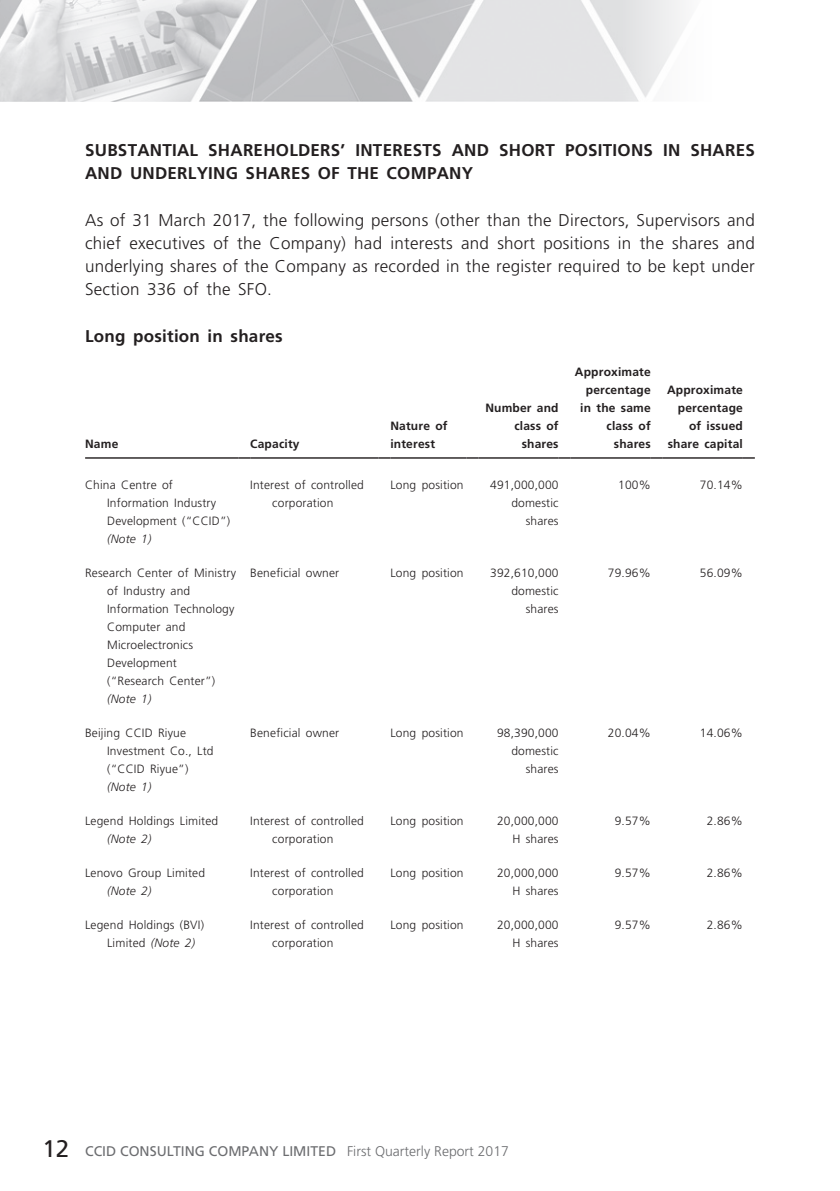
<style>
.page{position:relative;width:840px;height:1191px;background:#fff}
.page>*{position:absolute;margin:0;border:0;box-sizing:border-box;transform-origin:0 0}
._01_Body_Text{font:300 17px/23px "Frutiger LT Std";letter-spacing:.015em;color:#231f20;text-align:justify}
._03_H1{font:700 17px/23px "Frutiger LT Std";letter-spacing:.015em;color:#231f20}
._04___H2{font:700 17px "Frutiger LT Std";letter-spacing:.015em;color:#231f20}
.t1{font:14px "Frutiger LT Std";color:#6c6d70}
._29_Table_Stub__Note{font:300 12px/18px "Frutiger LT Std";letter-spacing:.015em;color:#231f20}
._02_Note_Text{font:300 12px/18px "Frutiger LT Std";letter-spacing:.015em;color:#231f20;text-align:right}
._02_Note_Text-2{font:700 12px/18px "Frutiger LT Std";letter-spacing:.015em;color:#231f20;text-align:right}
._29_Table_Stub__Note-2{font:700 12px/18px "Frutiger LT Std";letter-spacing:.015em;color:#231f20}
.s1{font-style:italic}
.s2{font-size:24px;color:#231f20}
.s3{font-weight:300}
</style>
<div class="page">
<img style="left:0;top:0;width:685px;height:102px">
<hr style="left:85px;top:457px;width:153px;height:2px;background:#231f20">
<svg style="left:238px;top:457px;width:12px;height:2px"></svg>
<hr style="left:250px;top:457px;width:128px;height:2px;background:#231f20">
<svg style="left:378px;top:457px;width:12px;height:2px"></svg>
<hr style="left:390px;top:457px;width:76px;height:2px;background:#231f20">
<svg style="left:466px;top:457px;width:12px;height:2px"></svg>
<hr style="left:478px;top:457px;width:80px;height:2px;background:#231f20">
<svg style="left:558px;top:457px;width:12px;height:2px"></svg>
<hr style="left:570px;top:457px;width:80px;height:2px;background:#231f20">
<svg style="left:650px;top:457px;width:12px;height:2px"></svg>
<hr style="left:662px;top:457px;width:80px;height:2px;background:#231f20">
<svg style="left:742px;top:457px;width:12px;height:2px"></svg>
<p class="_03_H1" style="left:85px;top:139px;width:671px">SUBSTANTIAL SHAREHOLDERS’ INTERESTS AND SHORT POSITIONS IN SHARES<br>AND UNDERLYING SHARES OF THE COMPANY</p>
<p class="_01_Body_Text" style="left:85px;top:209px;width:671px">As of 31 March 2017, the following persons (other than the Directors, Supervisors and chief executives of the Company) had interests and short positions in the shares and underlying shares of the Company as recorded in the register required to be kept under Section 336 of the SFO.</p>
<p class="_04___H2" style="left:85px;top:326px;width:199px">Long position in shares</p>
<p class="_29_Table_Stub__Note-2" style="left:85px;top:435px;width:35px">Name</p>
<p class="_29_Table_Stub__Note-2" style="left:250px;top:435px;width:51px">Capacity</p>
<p class="_29_Table_Stub__Note-2" style="left:390px;top:417px;width:59px">Nature of interest</p>
<p class="_02_Note_Text-2" style="left:485px;top:399px;width:75px">Number and class of shares</p>
<p class="_02_Note_Text-2" style="left:574px;top:363px;width:77px">Approximate percentage in the same class of shares</p>
<p class="_02_Note_Text-2" style="left:666px;top:381px;width:77px">Approximate percentage of issued share capital</p>
<p class="_29_Table_Stub__Note" style="left:107px;top:475px;width:124px;text-indent:-22px">China Centre of<br>Information Industry<br>Development (“CCID”) <span class="s1">(Note 1)</span></p>
<p class="_29_Table_Stub__Note" style="left:272px;top:475px;width:93px;text-indent:-22px">Interest of controlled corporation</p>
<p class="_29_Table_Stub__Note" style="left:390px;top:475px;width:75px">Long position</p>
<p class="_02_Note_Text" style="left:490px;top:475px;width:70px">491,000,000 domestic shares</p>
<p class="_02_Note_Text" style="left:617px;top:475px;width:34px">100%</p>
<p class="_02_Note_Text" style="left:699px;top:475px;width:44px">70.14%</p>
<p class="_29_Table_Stub__Note" style="left:107px;top:563px;width:130px;text-indent:-22px">Research Center of Ministry of Industry and<br>Information Technology<br>Computer and<br>Microelectronics<br>Development (“Research Center”) <span class="s1">(Note 1)</span></p>
<p class="_29_Table_Stub__Note" style="left:250px;top:563px;width:90px">Beneficial owner</p>
<p class="_29_Table_Stub__Note" style="left:390px;top:563px;width:75px">Long position</p>
<p class="_02_Note_Text" style="left:490px;top:563px;width:70px">392,610,000 domestic shares</p>
<p class="_02_Note_Text" style="left:607px;top:563px;width:44px">79.96%</p>
<p class="_02_Note_Text" style="left:699px;top:563px;width:44px">56.09%</p>
<p class="_29_Table_Stub__Note" style="left:107px;top:723px;width:108px;text-indent:-22px">Beijing CCID Riyue<br>Investment Co., Ltd (“CCID Riyue”) <span class="s1">(Note 1)</span></p>
<p class="_29_Table_Stub__Note" style="left:250px;top:723px;width:90px">Beneficial owner</p>
<p class="_29_Table_Stub__Note" style="left:390px;top:723px;width:75px">Long position</p>
<p class="_02_Note_Text" style="left:496px;top:723px;width:63px">98,390,000 domestic shares</p>
<p class="_02_Note_Text" style="left:607px;top:723px;width:44px">20.04%</p>
<p class="_02_Note_Text" style="left:699px;top:723px;width:44px">14.06%</p>
<p class="_29_Table_Stub__Note" style="left:107px;top:811px;width:113px;text-indent:-22px">Legend Holdings Limited <span class="s1">(Note 2)</span></p>
<p class="_29_Table_Stub__Note" style="left:272px;top:811px;width:93px;text-indent:-22px">Interest of controlled corporation</p>
<p class="_29_Table_Stub__Note" style="left:390px;top:811px;width:75px">Long position</p>
<p class="_02_Note_Text" style="left:496px;top:811px;width:63px">20,000,000<br>H shares</p>
<p class="_02_Note_Text" style="left:614px;top:811px;width:38px">9.57%</p>
<p class="_02_Note_Text" style="left:706px;top:811px;width:38px">2.86%</p>
<p class="_29_Table_Stub__Note" style="left:107px;top:863px;width:99px;text-indent:-22px">Lenovo Group Limited <span class="s1">(Note 2)</span></p>
<p class="_29_Table_Stub__Note" style="left:272px;top:863px;width:93px;text-indent:-22px">Interest of controlled corporation</p>
<p class="_29_Table_Stub__Note" style="left:390px;top:863px;width:75px">Long position</p>
<p class="_02_Note_Text" style="left:496px;top:863px;width:63px">20,000,000<br>H shares</p>
<p class="_02_Note_Text" style="left:614px;top:863px;width:38px">9.57%</p>
<p class="_02_Note_Text" style="left:706px;top:863px;width:38px">2.86%</p>
<p class="_29_Table_Stub__Note" style="left:107px;top:915px;width:98px;text-indent:-22px">Legend Holdings (BVI)<br>Limited <span class="s1">(Note 2)</span></p>
<p class="_29_Table_Stub__Note" style="left:272px;top:915px;width:93px;text-indent:-22px">Interest of controlled corporation</p>
<p class="_29_Table_Stub__Note" style="left:390px;top:915px;width:75px">Long position</p>
<p class="_02_Note_Text" style="left:496px;top:915px;width:63px">20,000,000<br>H shares</p>
<p class="_02_Note_Text" style="left:614px;top:915px;width:38px">9.57%</p>
<p class="_02_Note_Text" style="left:706px;top:915px;width:38px">2.86%</p>
<p class="t1" style="left:42px;top:1142px;width:467px"><span class="s2">12</span> CCID CONSULTING COMPANY LIMITED <span class="s3">First Quarterly Report 2017</span></p>
</div>
